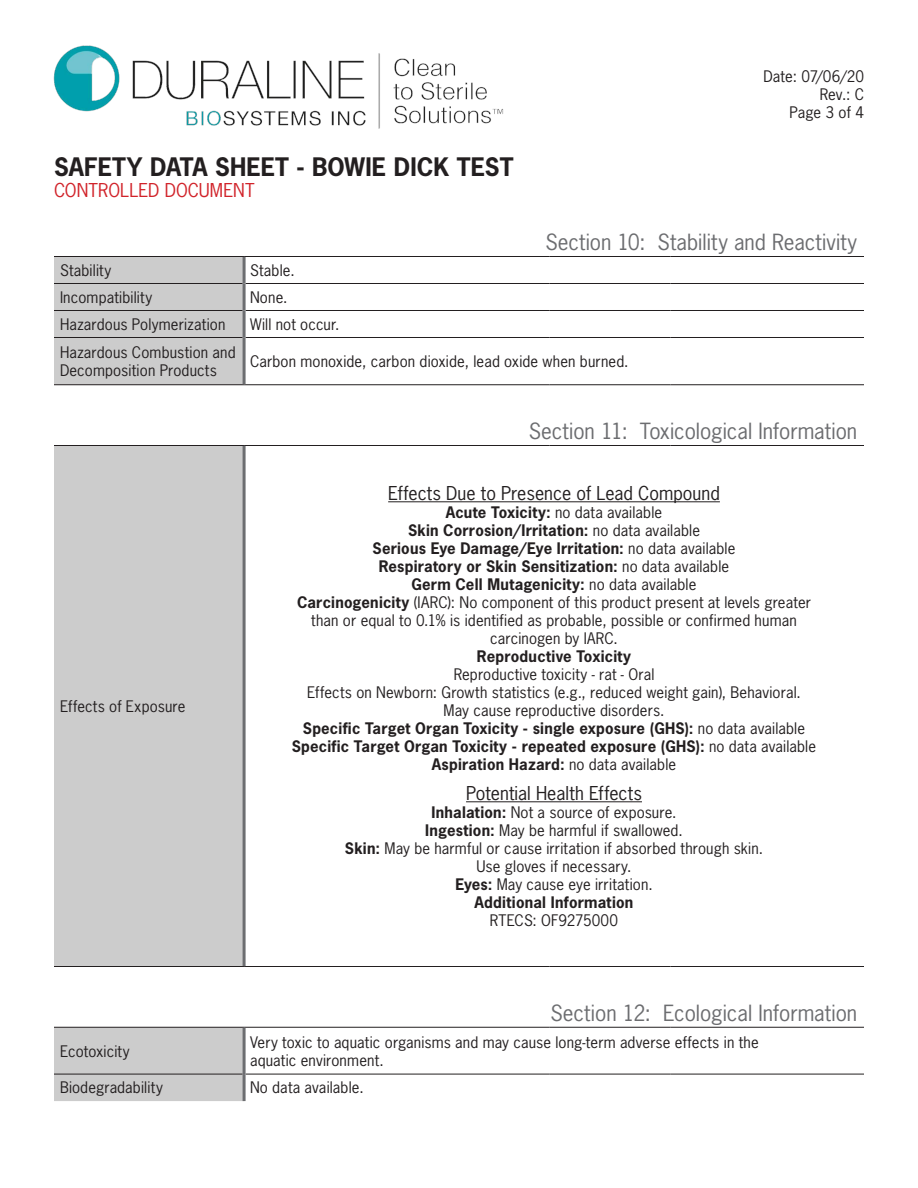
<style>
.page{position:relative;width:918px;height:1188px;background:#fff}
.page>*{position:absolute;margin:0;border:0;box-sizing:border-box;transform-origin:0 0}
.t1{font:700 24px "News Gothic Std";color:#231f20}
.Paragraph_Style_1{font:21px "News Gothic Std";color:#6c6d70}
.t2{font:18px "News Gothic Std";color:#231f20}
.t3{font:18px "News Gothic Std";color:#d1232a}
.t4{font:15px/18px "News Gothic Std";letter-spacing:.01em;color:#231f20;text-align:right}
.t5{font:700 15px "News Gothic Std";letter-spacing:.015em;color:#231f20}
.s1{font-weight:700}
.s2{font-weight:400}
</style>
<div class="page">
<svg style="left:54px;top:257px;width:190px;height:844px;background:#d3d3d3"></svg>
<hr style="left:54px;top:256px;width:190px;height:1px;background:#231f20">
<hr style="left:244px;top:256px;width:306px;height:1px;background:#231f20">
<hr style="left:550px;top:256px;width:121px;height:1px;background:#231f20">
<hr style="left:671px;top:256px;width:193px;height:1px;background:#231f20">
<hr style="left:54px;top:283px;width:189px;height:1px;background:#231f20">
<hr style="left:246px;top:283px;width:304px;height:1px;background:#231f20">
<hr style="left:550px;top:283px;width:121px;height:1px;background:#231f20">
<hr style="left:671px;top:283px;width:193px;height:1px;background:#231f20">
<hr style="left:54px;top:310px;width:189px;height:1px;background:#231f20">
<hr style="left:246px;top:310px;width:304px;height:1px;background:#231f20">
<hr style="left:550px;top:310px;width:121px;height:1px;background:#231f20">
<hr style="left:671px;top:310px;width:193px;height:1px;background:#231f20">
<hr style="left:54px;top:337px;width:189px;height:1px;background:#231f20">
<hr style="left:246px;top:337px;width:304px;height:1px;background:#231f20">
<hr style="left:550px;top:337px;width:121px;height:1px;background:#231f20">
<hr style="left:671px;top:337px;width:193px;height:1px;background:#231f20">
<hr style="left:54px;top:384px;width:190px;height:1px;background:#231f20">
<hr style="left:244px;top:384px;width:306px;height:1px;background:#231f20">
<hr style="left:550px;top:384px;width:121px;height:1px;background:#231f20">
<hr style="left:671px;top:384px;width:193px;height:1px;background:#231f20">
<hr style="left:54px;top:445px;width:190px;height:1px;background:#231f20">
<hr style="left:244px;top:445px;width:306px;height:1px;background:#231f20">
<hr style="left:550px;top:445px;width:121px;height:1px;background:#231f20">
<hr style="left:671px;top:445px;width:193px;height:1px;background:#231f20">
<hr style="left:54px;top:966px;width:190px;height:1px;background:#231f20">
<hr style="left:244px;top:966px;width:306px;height:1px;background:#231f20">
<hr style="left:550px;top:966px;width:121px;height:1px;background:#231f20">
<hr style="left:671px;top:966px;width:193px;height:1px;background:#231f20">
<hr style="left:54px;top:1027px;width:190px;height:1px;background:#231f20">
<hr style="left:244px;top:1027px;width:306px;height:1px;background:#231f20">
<hr style="left:550px;top:1027px;width:121px;height:1px;background:#231f20">
<hr style="left:671px;top:1027px;width:193px;height:1px;background:#231f20">
<hr style="left:54px;top:1074px;width:189px;height:1px;background:#231f20">
<hr style="left:246px;top:1074px;width:304px;height:1px;background:#231f20">
<hr style="left:550px;top:1074px;width:121px;height:1px;background:#231f20">
<hr style="left:671px;top:1074px;width:193px;height:1px;background:#231f20">
<hr style="left:243px;top:257px;width:3px;height:26px;background:#6c6d70">
<hr style="left:243px;top:283px;width:3px;height:27px;background:#6c6d70">
<hr style="left:243px;top:310px;width:3px;height:27px;background:#6c6d70">
<hr style="left:243px;top:337px;width:3px;height:47px;background:#6c6d70">
<hr style="left:243px;top:446px;width:3px;height:520px;background:#6c6d70">
<hr style="left:243px;top:1028px;width:3px;height:46px;background:#6c6d70">
<hr style="left:243px;top:1074px;width:3px;height:27px;background:#6c6d70">
<hr style="left:388px;top:501px;width:332px;height:1px;background:#231f20">
<hr style="left:466px;top:801px;width:176px;height:1px;background:#231f20">
<img style="left:53px;top:45px;width:451px;height:84px">
<h1 class="t1" style="left:54px;top:151px;width:461px">SAFETY DATA SHEET - BOWIE DICK TEST</h1>
<p class="t3" style="left:54px;top:179px;width:202px">CONTROLLED DOCUMENT</p>
<p class="t4" style="left:764px;top:68px;width:102px">Date: 07/06/20<br>Rev.: C<br>Page 3 of 4</p>
<p class="Paragraph_Style_1" style="left:545px;top:228px;width:313px">Section 10: Stability and Reactivity</p>
<p class="t4" style="left:60px;top:261px;width:53px">Stability</p>
<p class="t4" style="left:250px;top:261px;width:46px">Stable.</p>
<p class="t4" style="left:60px;top:288px;width:94px">Incompatibility</p>
<p class="t4" style="left:250px;top:288px;width:39px">None.</p>
<p class="t4" style="left:60px;top:315px;width:167px">Hazardous Polymerization</p>
<p class="t4" style="left:250px;top:315px;width:91px">Will not occur.</p>
<p class="t4" style="left:60px;top:343px;width:177px;text-align:left">Hazardous Combustion and<br>Decomposition Products</p>
<p class="t4" style="left:250px;top:352px;width:380px">Carbon monoxide, carbon dioxide, lead oxide when burned.</p>
<p class="t4" style="left:60px;top:697px;width:127px">Effects of Exposure</p>
<p class="t4" style="left:60px;top:1042px;width:71px">Ecotoxicity</p>
<p class="Paragraph_Style_1" style="left:529px;top:417px;width:330px">Section 11: Toxicological Information</p>
<p class="t2" style="left:388px;top:482px;width:333px">Effects Due to Presence of Lead Compound</p>
<p class="t4" style="left:446px;top:503px;width:218px"><span class="s1">Acute Toxicity:</span> no data available</p>
<p class="t5" style="left:408px;top:520px;width:294px">Skin Corrosion/Irritation: <span class="s2">no data available</span></p>
<p class="t5" style="left:373px;top:538px;width:364px">Serious Eye Damage/Eye Irritation: <span class="s2">no data available</span></p>
<p class="t5" style="left:379px;top:556px;width:352px">Respiratory or Skin Sensitization: <span class="s2">no data available</span></p>
<p class="t5" style="left:412px;top:574px;width:286px">Germ Cell Mutagenicity: <span class="s2">no data available</span></p>
<p class="t4" style="left:297px;top:593px;width:516px;text-align:center"><span class="s1">Carcinogenicity</span> (IARC): No component of this product present at levels greater than or equal to 0.1% is identified as probable, possible or confirmed human carcinogen by IARC.</p>
<p class="t5" style="left:477px;top:646px;width:156px">Reproductive Toxicity</p>
<p class="t4" style="left:454px;top:665px;width:202px">Reproductive toxicity - rat - Oral</p>
<p class="t4" style="left:307px;top:683px;width:495px">Effects on Newborn: Growth statistics (e.g., reduced weight gain), Behavioral.</p>
<p class="t4" style="left:444px;top:701px;width:222px">May cause reproductive disorders.</p>
<p class="t5" style="left:303px;top:718px;width:504px">Specific Target Organ Toxicity - single exposure (GHS): <span class="s2">no data available</span></p>
<p class="t5" style="left:292px;top:736px;width:526px">Specific Target Organ Toxicity - repeated exposure (GHS): <span class="s2">no data available</span></p>
<p class="t5" style="left:432px;top:754px;width:246px">Aspiration Hazard: <span class="s2">no data available</span></p>
<p class="t2" style="left:466px;top:782px;width:177px">Potential Health Effects</p>
<p class="t4" style="left:431px;top:803px;width:247px"><span class="s1">Inhalation:</span> Not a source of exposure.</p>
<p class="t4" style="left:425px;top:821px;width:259px"><span class="s1">Ingestion:</span> May be harmful if swallowed.</p>
<p class="t4" style="left:345px;top:839px;width:420px"><span class="s1">Skin:</span> May be harmful or cause irritation if absorbed through skin.</p>
<p class="t4" style="left:476px;top:857px;width:157px">Use gloves if necessary.</p>
<p class="t4" style="left:455px;top:875px;width:199px"><span class="s1">Eyes:</span> May cause eye irritation.</p>
<p class="t5" style="left:475px;top:892px;width:160px">Additional Information</p>
<p class="t4" style="left:490px;top:911px;width:130px">RTECS: OF9275000</p>
<p class="Paragraph_Style_1" style="left:551px;top:999px;width:308px">Section 12: Ecological Information</p>
<p class="t4" style="left:250px;top:1033px;width:510px">Very toxic to aquatic organisms and may cause long-term adverse effects in the</p>
<p class="t4" style="left:250px;top:1051px;width:135px">aquatic environment.</p>
<p class="t4" style="left:60px;top:1079px;width:104px">Biodegradability</p>
<p class="t4" style="left:250px;top:1079px;width:115px">No data available.</p>
</div>
